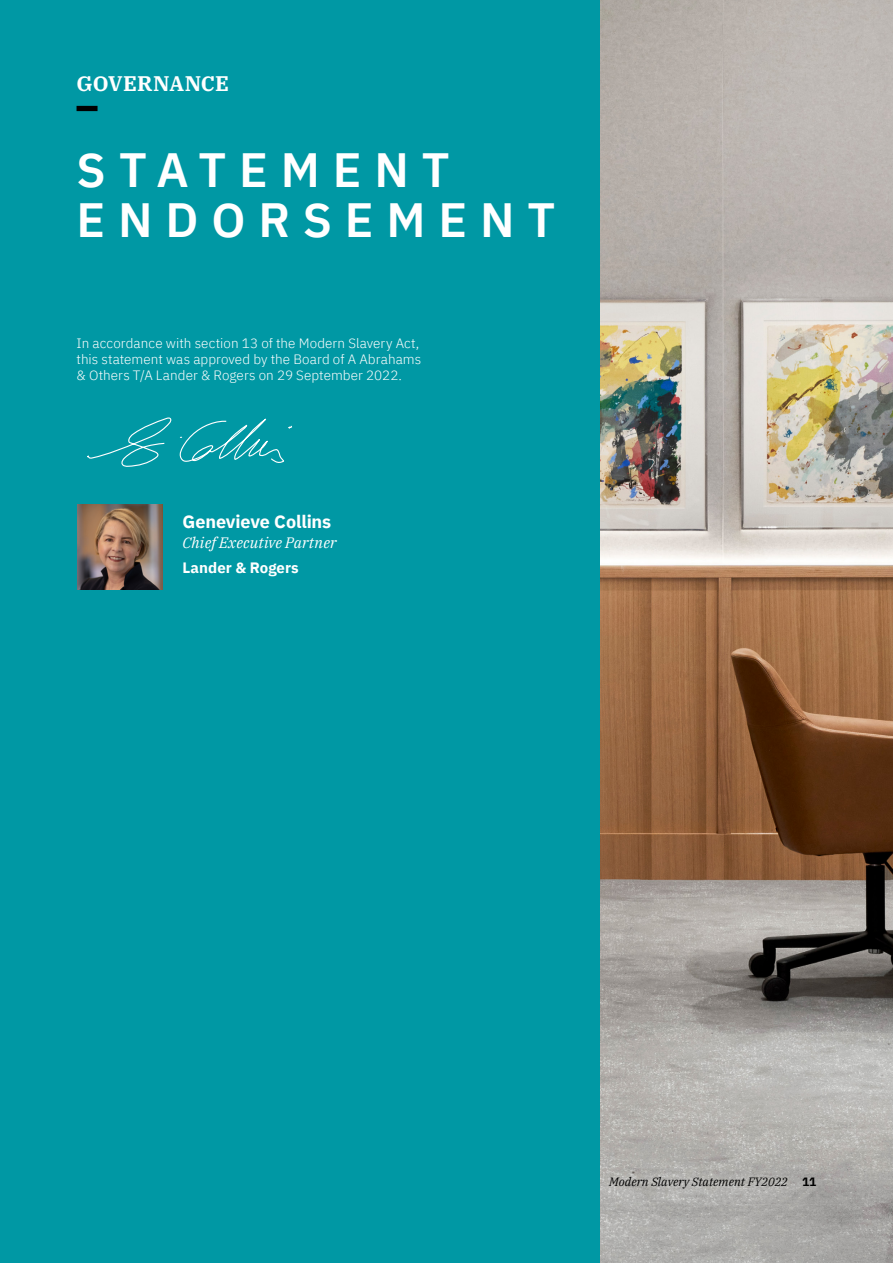
<style>
.page{position:relative;width:893px;height:1263px;background:#0098a4}
.page>*{position:absolute;margin:0;border:0;box-sizing:border-box;transform-origin:0 0}
.t1{font:600 48px/50.4px "IBM Plex Sans";letter-spacing:.265em;color:#fff}
.t2{font:700 21px "IBM Plex Serif";letter-spacing:.005em;color:#fff}
.t3{font:700 18px "IBM Plex Sans";letter-spacing:-.005em;color:#fff}
.t4{font:italic 15px "IBM Plex Serif";letter-spacing:.005em;color:#fff}
.t5{font:700 15px "IBM Plex Sans";letter-spacing:.005em;color:#fff}
.t6{font:300 13.5px/16.5px "IBM Plex Sans";letter-spacing:.005em;color:#fff}
.t7{font:italic 12px "IBM Plex Serif";color:#000}
.s1{font-family:"IBM Plex Sans";font-weight:700;font-style:normal}
</style>
<div class="page">
<img style="left:601px;top:0;width:292px;height:1263px">
<img style="left:77px;top:505px;width:85px;height:85px">
<div style="left:77px;top:106px;width:21px;height:5px;background:#000"></div>
<svg style="left:87px;top:417px;width:85px;height:50px"></svg>
<svg style="left:179px;top:418px;width:113px;height:45px"></svg>
<h2 class="t2" style="left:77px;top:67px;width:154px">GOVERNANCE</h2>
<h1 class="t1" style="left:77px;top:140px;width:480px">STATEMENT<br>ENDORSEMENT</h1>
<p class="t6" style="left:77px;top:333px;width:346px">In accordance with section 13 of the Modern Slavery Act, this statement was approved by the Board of A Abrahams &amp; Others T/A Lander &amp; Rogers on 29 September 2022.</p>
<h3 class="t3" style="left:182px;top:507px;width:150px">Genevieve Collins</h3>
<p class="t4" style="left:182px;top:531px;width:156px">Chief Executive Partner</p>
<p class="t5" style="left:182px;top:556px;width:118px">Lander &amp; Rogers</p>
<p class="t7" style="left:609px;top:1173px;width:209px">Modern Slavery Statement FY2022 <span class="s1">11</span></p>
</div>
